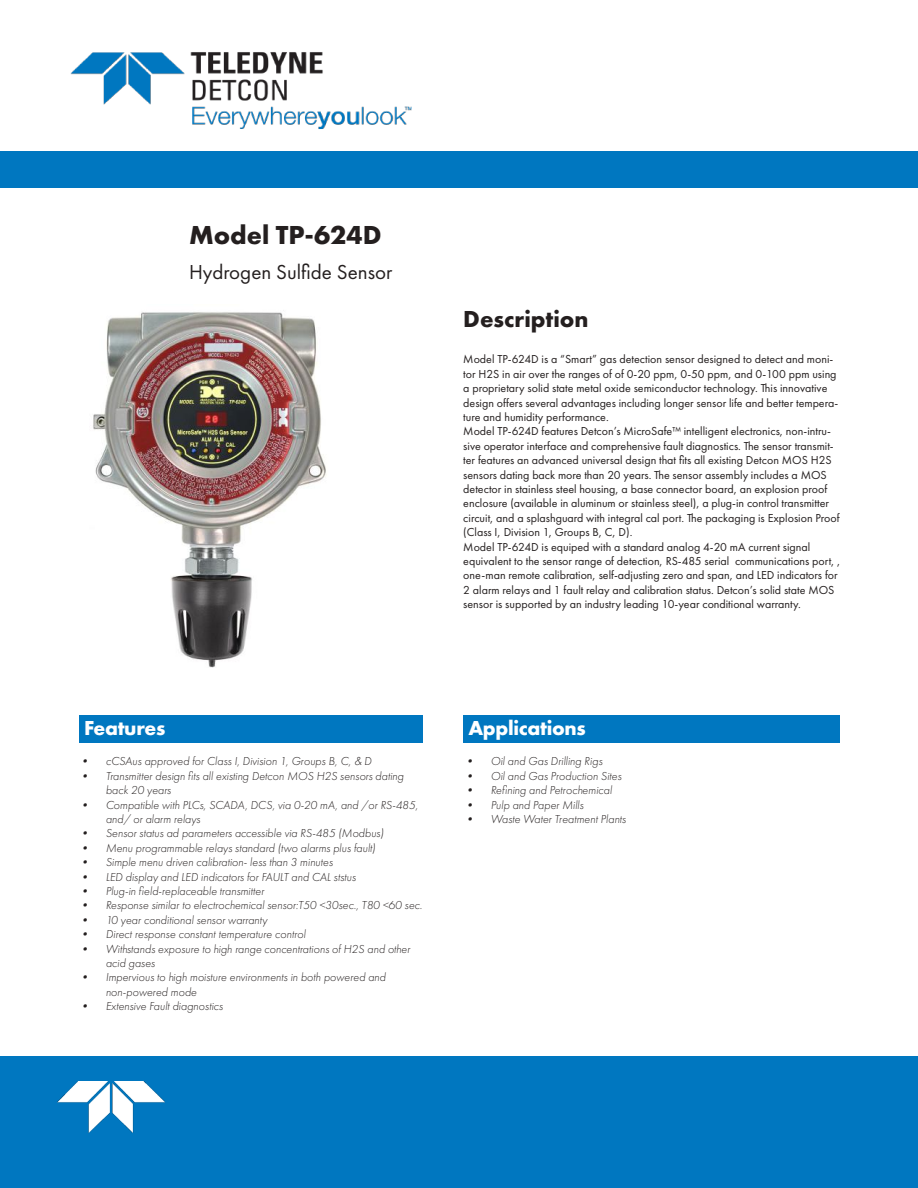
<style>
.page{position:relative;width:918px;height:1188px;background:#fff}
.page>*{position:absolute;margin:0;border:0;box-sizing:border-box;transform-origin:0 0}
.t1{font:700 27px "Futura PT";color:#241f1f}
.t2{font:700 24px "Futura PT";color:#241f1f}
.t3{font:21px "Futura PT";color:#241f1f}
.t4{font:700 21px "Futura PT";letter-spacing:-.015em;color:#fff}
.t5{font:12px/14.4px "Futura PT";color:#241f1f}
.t6{font:italic 300 12px/14.4px "Futura PT";color:#241f1f}
</style>
<div class="page">
<img style="left:93px;top:312px;width:233px;height:356px">
<img style="left:70px;top:52px;width:342px;height:78px">
<div style="left:0;top:152px;width:918px;height:36px;background:#0077c0"></div>
<div style="left:80px;top:716px;width:343px;height:27px;background:#0077c0"></div>
<div style="left:464px;top:716px;width:376px;height:27px;background:#0077c0"></div>
<div style="left:0;top:1056px;width:918px;height:132px;background:#0077c0"></div>
<img style="left:57px;top:1081px;width:108px;height:52px">
<h1 class="t1" style="left:189px;top:218px;width:194px">Model TP-624D</h1>
<h3 class="t3" style="left:189px;top:259px;width:205px">Hydrogen Sulfide Sensor</h3>
<h2 class="t2" style="left:463px;top:304px;width:127px">Description</h2>
<p class="t5" style="left:463px;top:352px;width:379px">Model TP-624D is a “Smart” gas detection sensor designed to detect and moni&shy;tor H2S in air over the ranges of of 0-20 ppm, 0-50 ppm, and 0-100 ppm using a proprietary solid state metal oxide semiconductor technology. This innovative design offers several advantages including longer sensor life and better tempera&shy;ture and humidity performance.<br>Model TP-624D features Detcon’s MicroSafe™ intelligent electronics, non-intru&shy;sive operator interface and comprehensive fault diagnostics. The sensor transmit&shy;ter features an advanced universal design that fits all existing Detcon MOS H2S sensors dating back more than 20 years. The sensor assembly includes a MOS detector in stainless steel housing, a base connector board, an explosion proof enclosure (available in aluminum or stainless steel), a plug-in control transmitter circuit, and a splashguard with integral cal port. The packaging is Explosion Proof (Class I, Division 1, Groups B, C, D).<br>Model TP-624D is equiped with a standard analog 4-20 mA current signal equivalent to the sensor range of detection, RS-485 serial communications port, , one-man remote calibration, self-adjusting zero and span, and LED indicators for 2 alarm relays and 1 fault relay and calibration status. Detcon’s solid state MOS sensor is supported by an industry leading 10-year conditional warranty.</p>
<h3 class="t4" style="left:84px;top:714px;width:83px">Features</h3>
<h3 class="t4" style="left:468px;top:714px;width:119px">Applications</h3>
<p class="t6" style="left:79px;top:754px;width:295px">• cCSAus approved for Class I, Division 1, Groups B, C, &amp; D</p>
<p class="t6" style="left:106px;top:769px;width:300px;text-indent:-27px">• Transmitter design fits all existing Detcon MOS H2S sensors dating back 20 years</p>
<p class="t6" style="left:106px;top:798px;width:314px;text-indent:-27px">• Compatible with PLCs, SCADA, DCS, via 0-20 mA, and /or RS-485, and/ or alarm relays</p>
<p class="t6" style="left:79px;top:826px;width:307px">• Sensor status ad parameters accessible via RS-485 (Modbus)</p>
<p class="t6" style="left:79px;top:841px;width:298px">• Menu programmable relays standard (two alarms plus fault)</p>
<p class="t6" style="left:79px;top:855px;width:256px">• Simple menu driven calibration- less than 3 minutes</p>
<p class="t6" style="left:79px;top:870px;width:279px">• LED display and LED indicators for FAULT and CAL ststus</p>
<p class="t6" style="left:79px;top:884px;width:187px">• Plug-in field-replaceable transmitter</p>
<p class="t6" style="left:79px;top:898px;width:345px">• Response similar to electrochemical sensor:T50 &lt;30sec., T80 &lt;60 sec.</p>
<p class="t6" style="left:79px;top:913px;width:190px">• 10 year conditional sensor warranty</p>
<p class="t6" style="left:79px;top:927px;width:229px">• Direct response constant temperature control</p>
<p class="t6" style="left:106px;top:942px;width:306px;text-indent:-27px">• Withstands exposure to high range concentrations of H2S and other acid gases</p>
<p class="t6" style="left:106px;top:970px;width:282px;text-indent:-27px">• Impervious to high moisture environments in both powered and non-powered mode</p>
<p class="t6" style="left:79px;top:999px;width:146px">• Extensive Fault diagnostics</p>
<p class="t6" style="left:464px;top:754px;width:140px">• Oil and Gas Drilling Rigs</p>
<p class="t6" style="left:464px;top:769px;width:159px">• Oil and Gas Production Sites</p>
<p class="t6" style="left:464px;top:783px;width:150px">• Refining and Petrochemical</p>
<p class="t6" style="left:464px;top:798px;width:121px">• Pulp and Paper Mills</p>
<p class="t6" style="left:464px;top:812px;width:164px">• Waste Water Treatment Plants</p>
</div>
